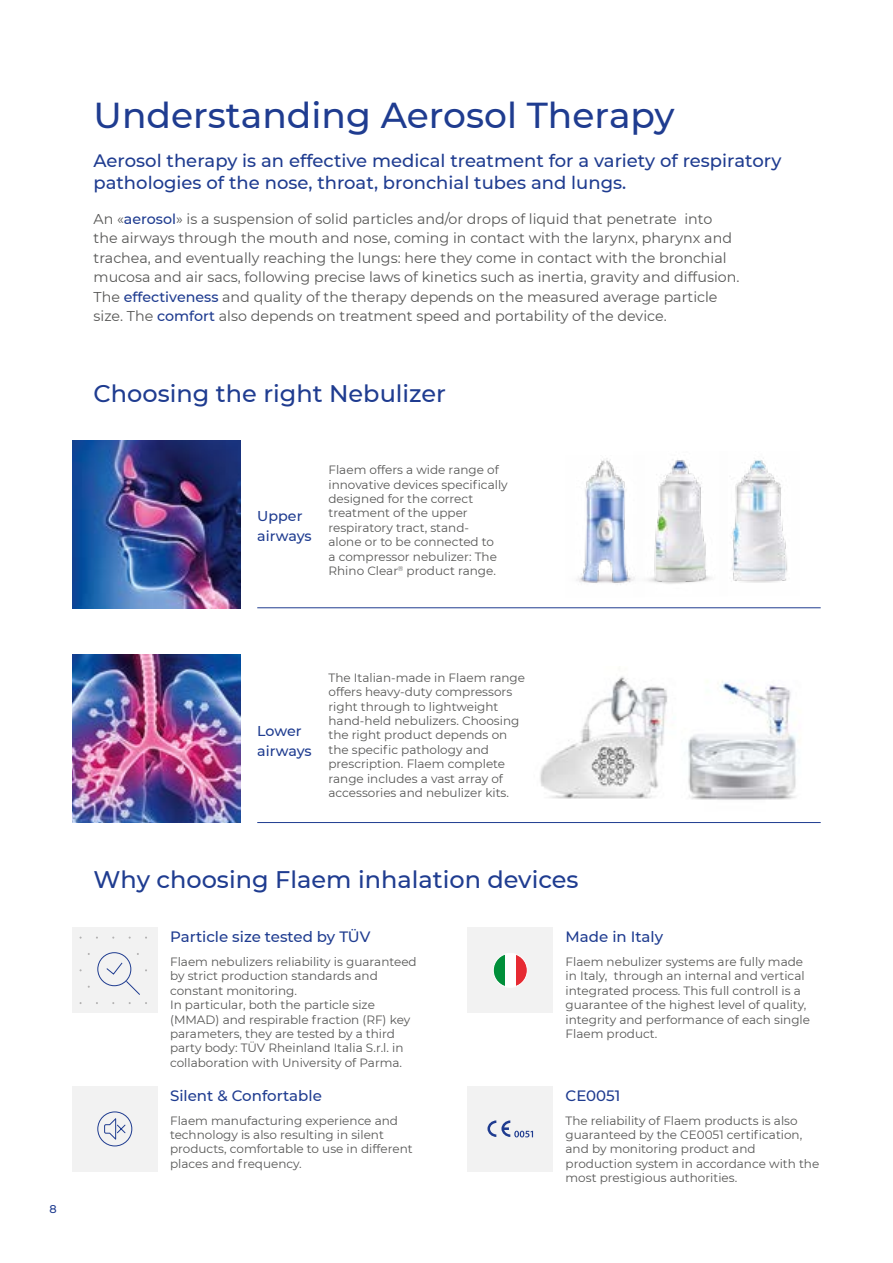
<style>
.page{position:relative;width:893px;height:1263px;background:#fff}
.page>*{position:absolute;margin:0;border:0;box-sizing:border-box;transform-origin:0 0}
.t1{font:500 36px "Montserrat";color:#1f3c90}
.t2{font:500 24px "Montserrat";color:#1f3c90}
.t3{font:500 18px/21.6px "Montserrat";color:#1f3c90}
.t4{font:500 15px "Montserrat";color:#1f3c90}
.t5{font:14.25px/19.5px "Montserrat";color:#575756}
.t6{font:500 14.25px/19.5px "Montserrat";color:#1f3c90}
.t7{font:12px/14.4px "Montserrat";color:#575756}
.t8{font:500 11.25px "Montserrat";color:#1f3c90}
.s1{font-weight:500;color:#1f3c90}
</style>
<div class="page">
<img style="left:576px;top:458px;width:57px;height:127px">
<img style="left:633px;top:459px;width:78px;height:125px">
<img style="left:731px;top:460px;width:57px;height:123px">
<div style="left:72px;top:928px;width:85px;height:85px;background:#f2f2f2"></div>
<img style="left:72px;top:655px;width:168px;height:168px">
<img style="left:540px;top:676px;width:117px;height:123px">
<img style="left:657px;top:680px;width:143px;height:120px">
<div style="left:72px;top:1086px;width:85px;height:85px;background:#f2f2f2"></div>
<div style="left:97px;top:1111px;width:35px;height:35px;border:1px solid #1f3c90;border-radius:50%"></div>
<svg style="left:104px;top:1118px;width:22px;height:23px"></svg>
<div style="left:468px;top:928px;width:85px;height:85px;background:#f2f2f2"></div>
<div style="left:493px;top:953px;width:34px;height:34px;background:#fff;border-radius:50%"></div>
<svg style="left:495px;top:955px;width:10px;height:31px"></svg>
<svg style="left:516px;top:955px;width:10px;height:31px"></svg>
<div style="left:493px;top:953px;width:35px;height:35px;border:1px solid #fff;border-radius:50%"></div>
<div style="left:97px;top:952px;width:34px;height:34px;border:1px solid #1f3c90;border-radius:50%"></div>
<svg style="left:106px;top:962px;width:41px;height:33px"></svg>
<div style="left:468px;top:1086px;width:85px;height:85px;background:#f2f2f2"></div>
<svg style="left:487px;top:1120px;width:46px;height:17px"></svg>
<hr style="left:257px;top:822px;width:564px;height:1px;background:#1f3c90">
<img style="left:72px;top:440px;width:168px;height:168px">
<hr style="left:257px;top:607px;width:564px;height:1px;background:#1f3c90">
<h1 class="t1" style="left:94px;top:90px;width:583px">Understanding Aerosol Therapy</h1>
<h3 class="t3" style="left:94px;top:149px;width:689px">Aerosol therapy is an effective medical treatment for a variety of respiratory pathologies of the nose, throat, bronchial tubes and lungs.</h3>
<p class="t5" style="left:94px;top:208px;width:647px">An «<span class="s1">aerosol</span>» is a suspension of solid particles and/or drops of liquid that penetrate into the airways through the mouth and nose, coming in contact with the larynx, pharynx and trachea, and eventually reaching the lungs: here they come in contact with the bronchial mucosa and air sacs, following precise laws of kinetics such as inertia, gravity and diffusion.<br>The <span class="s1">effectiveness</span> and quality of the therapy depends on the measured average particle size. The <span class="s1">comfort</span> also depends on treatment speed and portability of the device.</p>
<h2 class="t2" style="left:94px;top:377px;width:354px">Choosing the right Nebulizer</h2>
<p class="t6" style="left:257px;top:506px;width:56px">Upper airways</p>
<p class="t7" style="left:328px;top:462px;width:181px">Flaem offers a wide range of innovative devices specifically designed for the correct treatment of the upper respiratory tract, stand-<br>alone or to be connected to<br>a compressor nebulizer: The<br>Rhino Clear<sup>®</sup> product range.</p>
<p class="t8" style="left:50px;top:1201px;width:9px">8</p>
<p class="t6" style="left:257px;top:721px;width:56px">Lower airways</p>
<p class="t7" style="left:328px;top:670px;width:198px">The Italian-made in Flaem range offers heavy-duty compressors right through to lightweight hand-held nebulizers. Choosing the right product depends on the specific pathology and prescription. Flaem complete range includes a vast array of accessories and nebulizer kits.</p>
<h2 class="t2" style="left:94px;top:863px;width:487px">Why choosing Flaem inhalation devices</h2>
<p class="t4" style="left:170px;top:926px;width:202px">Particle size tested by TÜV</p>
<p class="t7" style="left:170px;top:954px;width:248px">Flaem nebulizers reliability is guaranteed by strict production standards and constant monitoring.<br>In particular, both the particle size (MMAD) and respirable fraction (RF) key parameters, they are tested by a third party body: TÜV Rheinland Italia S.r.l. in collaboration with University of Parma.</p>
<p class="t4" style="left:170px;top:1085px;width:153px">Silent &amp; Confortable</p>
<p class="t7" style="left:170px;top:1113px;width:244px">Flaem manufacturing experience and technology is also resulting in silent products, comfortable to use in different places and frequency.</p>
<p class="t4" style="left:566px;top:926px;width:99px">Made in Italy</p>
<p class="t7" style="left:566px;top:954px;width:246px">Flaem nebulizer systems are fully made in Italy, through an internal and vertical integrated process. This full controll is a guarantee of the highest level of quality, integrity and performance of each single Flaem product.</p>
<p class="t4" style="left:566px;top:1085px;width:56px">CE0051</p>
<p class="t7" style="left:566px;top:1113px;width:255px">The reliability of Flaem products is also guaranteed by the CE0051 certification, and by monitoring product and production system in accordance with the most prestigious authorities.</p>
</div>
